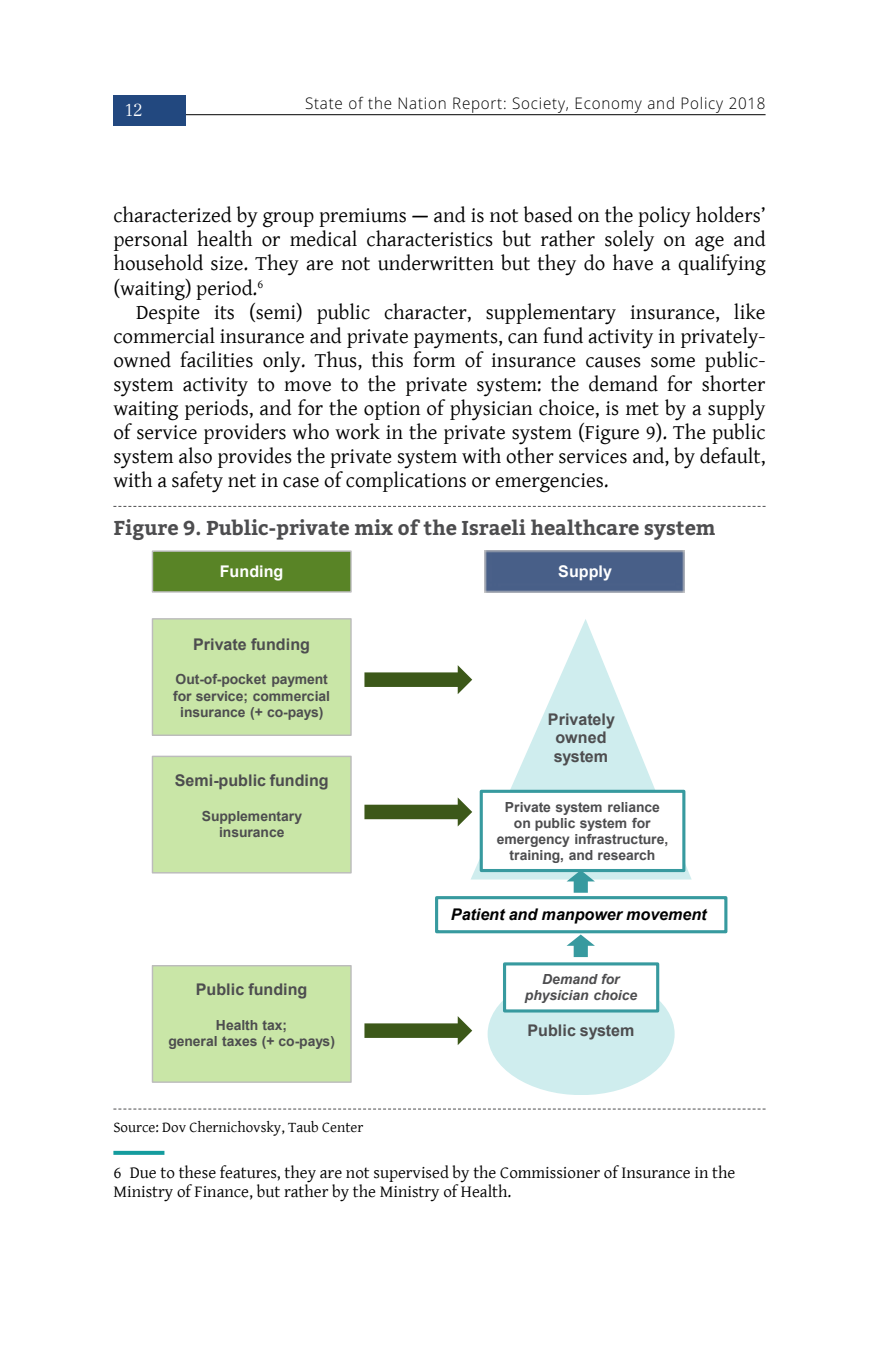
<style>
.page{position:relative;width:879px;height:1361px;background:#fff}
.page>*{position:absolute;margin:0;border:0;box-sizing:border-box;transform-origin:0 0}
.Text_with_indent{font:21px/24px "Gentium Basic";color:#000;text-align:justify}
.Text_no_indent{font:21px/24px "Gentium Basic";color:#000;text-align:justify}
.Figure_title{font:700 20px "Bitter";color:#4d4d4f}
.t1{font:300 18px "Frank Ruhl Libre";color:#fff}
.footnote{font:17px/19px "Gentium Basic";color:#000}
.t2{font:700 16px/18.4px "Arial";color:#4d4d4f;text-align:center}
.t3{font:300 16px "Open Sans Hebrew";letter-spacing:.05em;color:#000;scale:.95 1}
.t4{font:italic 700 16px "Arial";color:#000}
.t5{font:700 16px "Arial";color:#fff}
.Data_and_source{font:15px "Gentium Basic";color:#000}
.t6{font:700 14px/16px "Arial";letter-spacing:-.005em;color:#4d4d4f;text-align:center}
.t7{font:italic 700 14px/16px "Arial";letter-spacing:-.005em;color:#4d4d4f;text-align:center}
.s1{font-weight:700}
</style>
<div class="page">
<svg style="left:113px;top:506px;width:652px;height:1px"></svg>
<svg style="left:113px;top:1108px;width:652px;height:1px"></svg>
<svg style="left:113px;top:1151px;width:51px;height:4px"></svg>
<div style="left:152px;top:619px;width:199px;height:116px;background:#c9e6a7"></div>
<div style="left:152px;top:618px;width:200px;height:118px;border:1px solid #bcbcbc"></div>
<div style="left:152px;top:756px;width:199px;height:117px;background:#c9e6a7"></div>
<div style="left:152px;top:755px;width:200px;height:118px;border:1px solid #bcbcbc"></div>
<div style="left:152px;top:965px;width:199px;height:117px;background:#c9e6a7"></div>
<div style="left:152px;top:965px;width:200px;height:118px;border:1px solid #bcbcbc"></div>
<div style="left:152px;top:551px;width:199px;height:41px;background:#598426"></div>
<div style="left:152px;top:550px;width:200px;height:43px;border:1px solid #bcbcbc"></div>
<img style="left:485px;top:550px;width:200px;height:43px">
<svg style="left:364px;top:665px;width:106px;height:29px"></svg>
<svg style="left:364px;top:797px;width:106px;height:29px"></svg>
<svg style="left:364px;top:1016px;width:108px;height:29px"></svg>
<svg style="left:470px;top:619px;width:221px;height:260px"></svg>
<div style="left:487px;top:973px;width:187px;height:122px;background:#cfedee;border-radius:50%"></div>
<div style="left:480px;top:790px;width:205px;height:82px;background:#fff;border:3px solid #379a9f"></div>
<div style="left:503px;top:962px;width:156px;height:50px;background:#fff;border:3px solid #379a9f"></div>
<svg style="left:566px;top:934px;width:29px;height:23px"></svg>
<div style="left:435px;top:896px;width:292px;height:37px;border:3px solid #379a9f"></div>
<svg style="left:566px;top:870px;width:29px;height:23px"></svg>
<hr style="left:113px;top:114px;width:652px;height:1px;background:#000">
<div style="left:113px;top:95px;width:73px;height:31px;background:#22487f"></div>
<p class="t1" style="left:125px;top:99px;width:19px">12</p>
<p class="t3" style="left:305px;top:94px;width:486px">State of the Nation Report: Society, Economy and Policy 2018</p>
<p class="Text_no_indent" style="left:113px;top:203px;width:653px">characterized by group premiums <span class="s1">—</span> and is not based on the policy holders’ personal health or medical characteristics but rather solely on age and household size. They are not underwritten but they do have a qualifying (waiting) period.<sup>6</sup></p>
<p class="Text_with_indent" style="left:113px;top:299px;width:653px;text-indent:23px">Despite its (semi) public character, supplementary insurance, like commercial insurance and private payments, can fund activity in privately&shy;owned facilities only. Thus, this form of insurance causes some public&shy;system activity to move to the private system: the demand for shorter waiting periods, and for the option of physician choice, is met by a supply of service providers who work in the private system (Figure 9). The public system also provides the private system with other services and, by default, with a safety net in case of complications or emergencies.</p>
<p class="Figure_title" style="left:113px;top:516px;width:603px">Figure 9. Public-private mix of the Israeli healthcare system</p>
<p class="t5" style="left:220px;top:560px;width:65px">Funding</p>
<p class="t5" style="left:558px;top:560px;width:55px">Supply</p>
<p class="t2" style="left:193px;top:635px;width:118px">Private funding</p>
<p class="t6" style="left:173px;top:671px;width:158px">Out-of-pocket payment for service; commercial insurance (+ co-pays)</p>
<p class="t2" style="left:175px;top:771px;width:156px">Semi-public funding</p>
<p class="t6" style="left:202px;top:808px;width:102px">Supplementary insurance</p>
<p class="t2" style="left:196px;top:980px;width:113px">Public funding</p>
<p class="t6" style="left:168px;top:1017px;width:168px">Health tax;<br>general taxes (+ co-pays)</p>
<p class="t2" style="left:548px;top:710px;width:69px">Privately owned system</p>
<p class="t6" style="left:497px;top:799px;width:173px">Private system reliance on public system for emergency infrastructure, training, and research</p>
<p class="t4" style="left:451px;top:903px;width:257px">Patient and manpower movement</p>
<p class="t7" style="left:525px;top:972px;width:114px">Demand for physician choice</p>
<p class="t2" style="left:527px;top:1021px;width:108px">Public system</p>
<p class="Data_and_source" style="left:113px;top:1116px;width:251px">Source: Dov Chernichovsky, Taub Center</p>
<p class="footnote" style="left:113px;top:1162px;width:623px">6 Due to these features, they are not supervised by the Commissioner of Insurance in the<br>Ministry of Finance, but rather by the Ministry of Health.</p>
</div>
